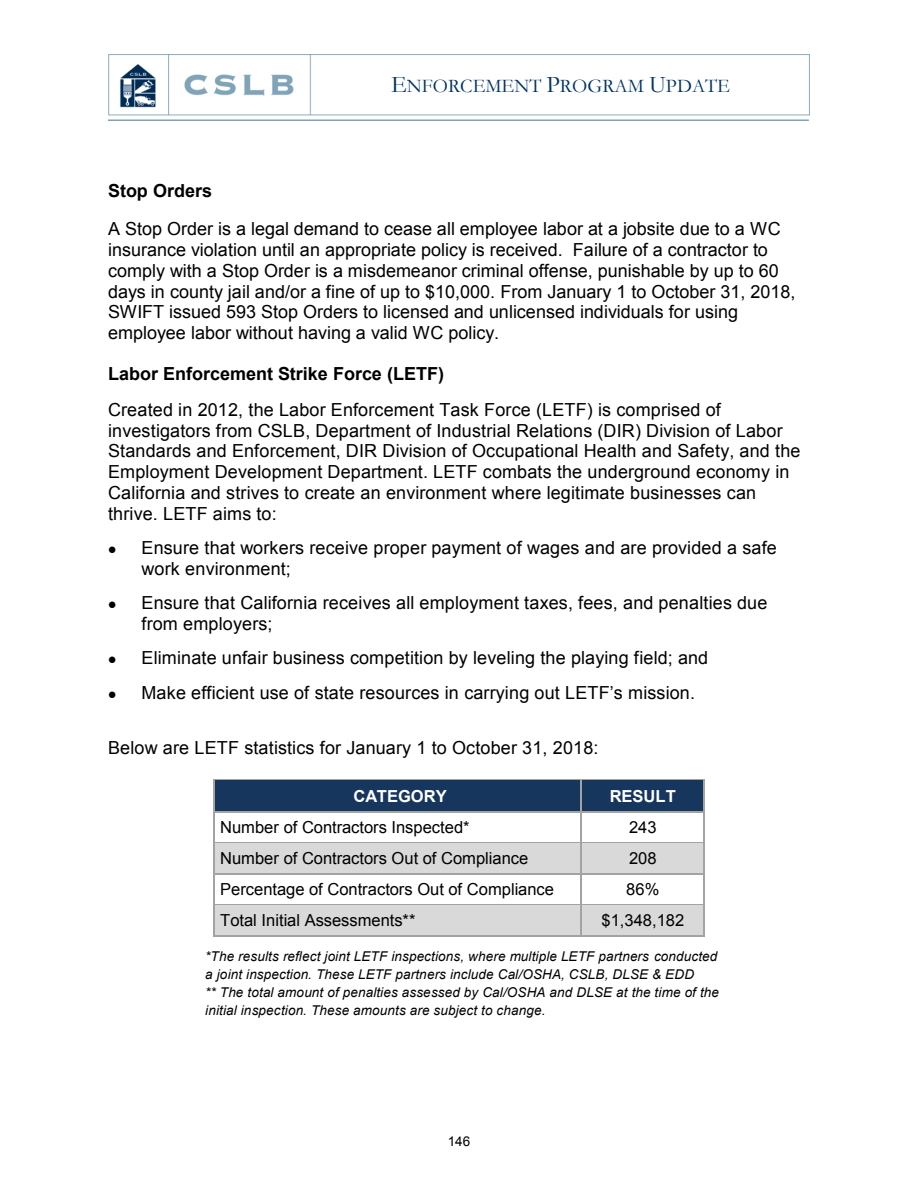
<style>
.page{position:relative;width:918px;height:1188px;background:#fff}
.page>*{position:absolute;margin:0;border:0;box-sizing:border-box;transform-origin:0 0}
.t1{font:19.5px "Garamond";color:#036}
.t2{font:18px/20.7px "Arial";letter-spacing:.005em;color:#000}
.t3{font:700 18px "Arial";color:#000}
.t4{font:16.5px "Arial";color:#000}
.t5{font:700 16.5px "Arial";letter-spacing:-.005em;color:#fff}
.t6{font:italic 13.5px/17.9px "Arial";letter-spacing:.01em;color:#000}
.t7{font:13.5px "Arial";color:#000}
.s1{font-size:24px}
</style>
<div class="page">
<div style="left:220px;top:786px;width:355px;height:19px;background:#17365d"></div>
<div style="left:581px;top:780px;width:122px;height:31px;background:#17365d"></div>
<svg style="left:213px;top:779px;width:2px;height:7px"></svg>
<hr style="left:215px;top:779px;width:366px;height:1px;background:#a3a3a3">
<div style="left:215px;top:780px;width:366px;height:6px;background:#17365d"></div>
<hr style="left:582px;top:779px;width:121px;height:1px;background:#a3a3a3">
<svg style="left:703px;top:779px;width:2px;height:7px"></svg>
<div style="left:214px;top:805px;width:367px;height:6px;background:#17365d"></div>
<hr style="left:213px;top:786px;width:2px;height:25px;background:#a3a3a3">
<hr style="left:703px;top:786px;width:2px;height:25px;background:#a3a3a3">
<svg style="left:213px;top:811px;width:2px;height:6px"></svg>
<hr style="left:215px;top:811px;width:366px;height:2px;background:#a3a3a3">
<hr style="left:582px;top:811px;width:121px;height:2px;background:#a3a3a3">
<svg style="left:703px;top:811px;width:2px;height:6px"></svg>
<hr style="left:213px;top:817px;width:2px;height:25px;background:#a3a3a3">
<hr style="left:703px;top:817px;width:2px;height:25px;background:#a3a3a3">
<div style="left:220px;top:848px;width:355px;height:19px;background:#d9d9d9"></div>
<div style="left:581px;top:842px;width:122px;height:31px;background:#d9d9d9"></div>
<svg style="left:213px;top:842px;width:2px;height:6px"></svg>
<hr style="left:215px;top:842px;width:366px;height:2px;background:#a3a3a3">
<hr style="left:215px;top:844px;width:366px;height:4px;background:#d9d9d9">
<hr style="left:582px;top:842px;width:121px;height:2px;background:#a3a3a3">
<svg style="left:703px;top:842px;width:2px;height:6px"></svg>
<div style="left:214px;top:867px;width:367px;height:6px;background:#d9d9d9"></div>
<hr style="left:213px;top:848px;width:2px;height:25px;background:#a3a3a3">
<hr style="left:703px;top:848px;width:2px;height:25px;background:#a3a3a3">
<svg style="left:213px;top:873px;width:2px;height:6px"></svg>
<hr style="left:215px;top:873px;width:366px;height:2px;background:#a3a3a3">
<hr style="left:582px;top:873px;width:121px;height:2px;background:#a3a3a3">
<svg style="left:703px;top:873px;width:2px;height:6px"></svg>
<hr style="left:213px;top:879px;width:2px;height:25px;background:#a3a3a3">
<hr style="left:703px;top:879px;width:2px;height:25px;background:#a3a3a3">
<div style="left:220px;top:910px;width:355px;height:19px;background:#d9d9d9"></div>
<div style="left:581px;top:904px;width:122px;height:31px;background:#d9d9d9"></div>
<svg style="left:213px;top:904px;width:2px;height:6px"></svg>
<hr style="left:215px;top:904px;width:366px;height:2px;background:#a3a3a3">
<hr style="left:215px;top:906px;width:366px;height:4px;background:#d9d9d9">
<hr style="left:582px;top:904px;width:121px;height:2px;background:#a3a3a3">
<svg style="left:703px;top:904px;width:2px;height:6px"></svg>
<div style="left:214px;top:929px;width:367px;height:6px;background:#d9d9d9"></div>
<hr style="left:213px;top:910px;width:2px;height:25px;background:#a3a3a3">
<hr style="left:215px;top:935px;width:366px;height:2px;background:#a3a3a3">
<svg style="left:581px;top:779px;width:1px;height:158px"></svg>
<hr style="left:582px;top:935px;width:121px;height:2px;background:#a3a3a3">
<hr style="left:703px;top:910px;width:2px;height:25px;background:#a3a3a3">
<img style="left:108px;top:54px;width:702px;height:66px">
<p class="t1" style="left:391px;top:75px;width:340px"><span class="s1">E</span>NFORCEMENT <span class="s1">P</span>ROGRAM <span class="s1">U</span>PDATE</p>
<h5 class="t3" style="left:108px;top:180px;width:106px">Stop Orders</h5>
<p class="t2" style="left:108px;top:219px;width:689px">A Stop Order is a legal demand to cease all employee labor at a jobsite due to a WC insurance violation until an appropriate policy is received. Failure of a contractor to comply with a Stop Order is a misdemeanor criminal offense, punishable by up to 60 days in county jail and/or a fine of up to $10,000. From January 1 to October 31, 2018, SWIFT issued 593 Stop Orders to licensed and unlicensed individuals for using employee labor without having a valid WC policy.</p>
<h5 class="t3" style="left:108px;top:364px;width:338px">Labor Enforcement Strike Force (LETF)</h5>
<p class="t2" style="left:108px;top:399px;width:694px">Created in 2012, the Labor Enforcement Task Force (LETF) is comprised of investigators from CSLB, Department of Industrial Relations (DIR) Division of Labor Standards and Enforcement, DIR Division of Occupational Health and Safety, and the Employment Development Department. LETF combats the underground economy in California and strives to create an environment where legitimate businesses can thrive. LETF aims to:</p>
<p class="t2" style="left:142px;top:537px;width:637px;text-indent:-33px">• Ensure that workers receive proper payment of wages and are provided a safe work environment;</p>
<p class="t2" style="left:142px;top:593px;width:628px;text-indent:-33px">• Ensure that California receives all employment taxes, fees, and penalties due from employers;</p>
<p class="t2" style="left:108px;top:648px;width:602px">• Eliminate unfair business competition by leveling the playing field; and</p>
<p class="t2" style="left:108px;top:682px;width:589px">• Make efficient use of state resources in carrying out LETF’s mission.</p>
<p class="t2" style="left:108px;top:738px;width:492px">Below are LETF statistics for January 1 to October 31, 2018:</p>
<p class="t5" style="left:353px;top:787px;width:95px">CATEGORY</p>
<p class="t5" style="left:610px;top:787px;width:68px">RESULT</p>
<p class="t4" style="left:220px;top:818px;width:251px">Number of Contractors Inspected*</p>
<p class="t4" style="left:629px;top:818px;width:29px">243</p>
<p class="t4" style="left:220px;top:849px;width:310px">Number of Contractors Out of Compliance</p>
<p class="t4" style="left:629px;top:849px;width:29px">208</p>
<p class="t4" style="left:220px;top:880px;width:335px">Percentage of Contractors Out of Compliance</p>
<p class="t4" style="left:626px;top:880px;width:35px">86%</p>
<p class="t4" style="left:220px;top:911px;width:197px">Total Initial Assessments**</p>
<p class="t4" style="left:601px;top:911px;width:84px">$1,348,182</p>
<p class="t6" style="left:205px;top:948px;width:514px">*The results reflect joint LETF inspections, where multiple LETF partners conducted a joint inspection. These LETF partners include Cal/OSHA, CSLB, DLSE &amp; EDD</p>
<p class="t6" style="left:205px;top:983px;width:515px">** The total amount of penalties assessed by Cal/OSHA and DLSE at the time of the initial inspection. These amounts are subject to change.</p>
<p class="t7" style="left:448px;top:1132px;width:24px">146</p>
</div>
